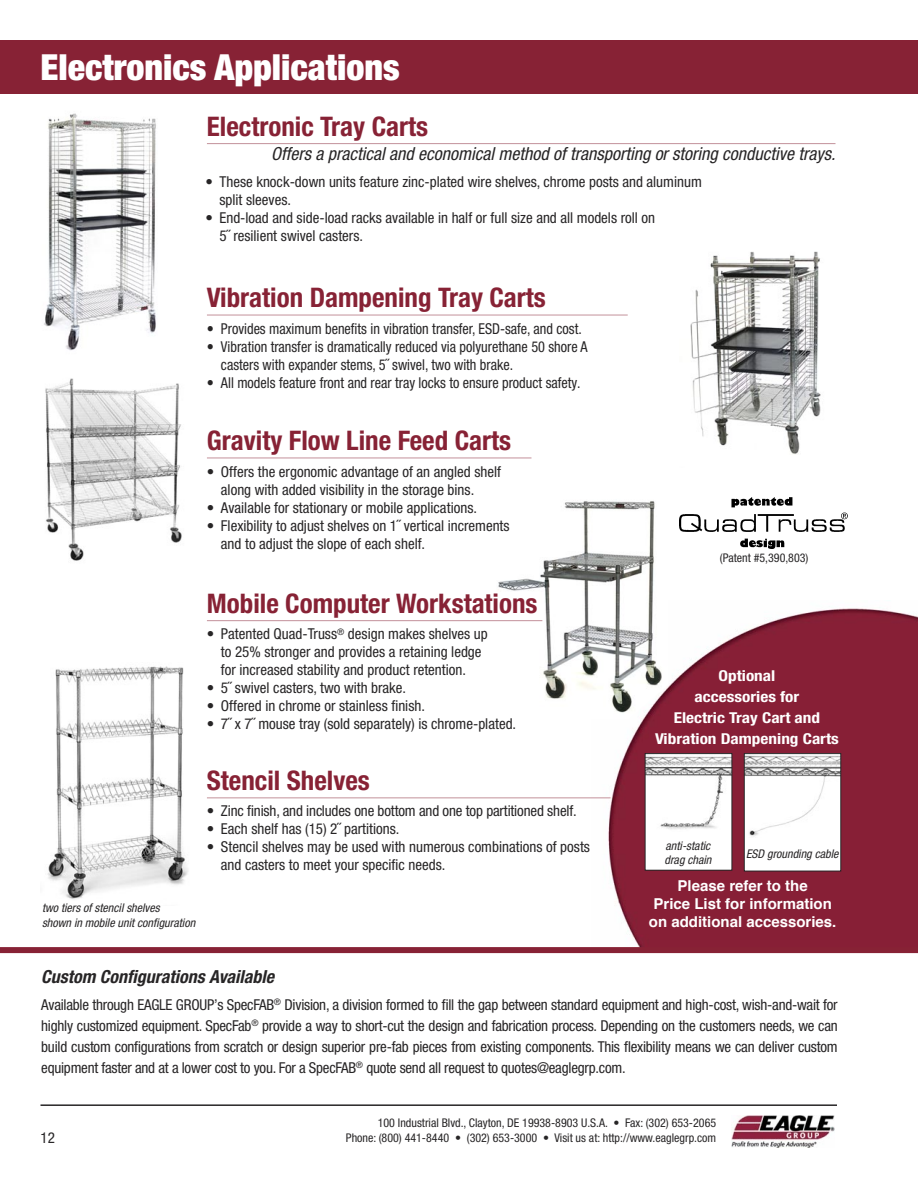
<style>
.page{position:relative;width:918px;height:1188px;background:#fff}
.page>*{position:absolute;margin:0;border:0;box-sizing:border-box;transform-origin:0 0}
.t1{font:900 condensed 36px "Helvetica Neue LT Pro";color:#fff}
.t2{font:700 condensed 27px "Helvetica Neue LT Pro";color:#872235}
.t3{font:italic condensed 18px "Helvetica Neue LT Pro";color:#272526}
.t4{font:italic 700 condensed 18px "Helvetica Neue LT Pro";color:#272526}
.t5{font:condensed 15px/18px "Helvetica Neue LT Pro";color:#272526}
.t6{font:condensed 15px/18px "Helvetica Neue LT Pro";color:#272526;scale:.95 1}
.t7{font:700 condensed 15px "Helvetica Neue LT Pro";color:#fff;scale:1.15 1}
.t8{font:700 15px/18px "Helvetica";color:#fff;text-align:center}
.t9{font:condensed 12px "Helvetica Neue LT Pro";color:#272526}
.t10{font:italic condensed 12px/14.4px "Helvetica Neue LT Pro";color:#272526}
</style>
<div class="page">
<hr style="left:40px;top:1104px;width:797px;height:2px;background:#272526">
<img style="left:731px;top:1115px;width:103px;height:33px">
<img style="left:45px;top:378px;width:137px;height:183px">
<img style="left:591px;top:608px;width:327px;height:339px">
<img style="left:495px;top:501px;width:173px;height:218px">
<div style="left:0;top:40px;width:918px;height:54px;background:#872235"></div>
<img style="left:690px;top:251px;width:131px;height:203px">
<img style="left:47px;top:666px;width:141px;height:233px">
<hr style="left:207px;top:143px;width:629px;height:1px;background:#c3919a">
<hr style="left:207px;top:458px;width:324px;height:1px;background:#c3919a">
<hr style="left:207px;top:620px;width:335px;height:1px;background:#c3919a">
<img style="left:44px;top:113px;width:112px;height:238px">
<div style="left:744px;top:754px;width:97px;height:117px;background:#fff"></div>
<img style="left:746px;top:755px;width:93px;height:82px">
<div style="left:744px;top:753px;width:97px;height:118px;border:1px solid #272526"></div>
<div style="left:645px;top:754px;width:87px;height:116px;background:#fff"></div>
<img style="left:647px;top:755px;width:83px;height:74px">
<div style="left:645px;top:753px;width:87px;height:118px;border:1px solid #272526"></div>
<hr style="left:207px;top:797px;width:404px;height:1px;background:#c3919a">
<img style="left:679px;top:498px;width:169px;height:50px">
<hr style="left:207px;top:315px;width:421px;height:1px;background:#c3919a">
<div style="left:0;top:947px;width:918px;height:6px;background:#872235"></div>
<p class="t1" style="left:41px;top:54px;width:361px">Electronics Applications</p>
<p class="t2" style="left:207px;top:116px;width:223px">Electronic Tray Carts</p>
<p class="t3" style="left:271px;top:147px;width:566px">Offers a practical and economical method of transporting or storing conductive trays.</p>
<p class="t5" style="left:219px;top:175px;width:484px;text-indent:-14px">• These knock-down units feature zinc-plated wire shelves, chrome posts and aluminum split sleeves.</p>
<p class="t5" style="left:205px;top:211px;width:451px">• End-load and side-load racks available in half or full size and all models roll on</p>
<p class="t5" style="left:219px;top:229px;width:145px">5˝ resilient swivel casters.</p>
<p class="t2" style="left:207px;top:288px;width:341px">Vibration Dampening Tray Carts</p>
<p class="t6" style="left:207px;top:321px;width:396px">• Provides maximum benefits in vibration transfer, ESD-safe, and cost.</p>
<p class="t6" style="left:221px;top:339px;width:388px;text-indent:-14px">• Vibration transfer is dramatically reduced via polyurethane 50 shore A casters with expander stems, 5˝ swivel, two with brake.</p>
<p class="t6" style="left:207px;top:375px;width:395px">• All models feature front and rear tray locks to ensure product safety.</p>
<p class="t2" style="left:207px;top:431px;width:306px">Gravity Flow Line Feed Carts</p>
<p class="t5" style="left:221px;top:464px;width:282px;text-indent:-14px">• Offers the ergonomic advantage of an angled shelf along with added visibility in the storage bins.</p>
<p class="t5" style="left:207px;top:500px;width:272px">• Available for stationary or mobile applications.</p>
<p class="t5" style="left:221px;top:518px;width:290px;text-indent:-14px">• Flexibility to adjust shelves on 1˝ vertical increments and to adjust the slope of each shelf.</p>
<p class="t2" style="left:207px;top:593px;width:332px">Mobile Computer Workstations</p>
<p class="t5" style="left:207px;top:626px;width:282px;text-align:center">• Patented Quad-Truss<sup>®</sup> design makes shelves up to 25% stronger and provides a retaining ledge<br>for increased stability and product retention.</p>
<p class="t5" style="left:207px;top:680px;width:201px">• 5˝ swivel casters, two with brake.</p>
<p class="t5" style="left:207px;top:698px;width:220px">• Offered in chrome or stainless finish.</p>
<p class="t5" style="left:207px;top:716px;width:311px">• 7˝ x 7˝ mouse tray (sold separately) is chrome-plated.</p>
<p class="t2" style="left:207px;top:770px;width:164px">Stencil Shelves</p>
<p class="t5" style="left:207px;top:803px;width:371px">• Zinc finish, and includes one bottom and one top partitioned shelf.</p>
<p class="t5" style="left:207px;top:821px;width:194px">• Each shelf has (15) 2˝ partitions.</p>
<p class="t5" style="left:221px;top:839px;width:371px;text-indent:-14px">• Stencil shelves may be used with numerous combinations of posts and casters to meet your specific needs.</p>
<p class="t10" style="left:42px;top:902px;width:155px">two tiers of stencil shelves<br>shown in mobile unit configuration</p>
<p class="t9" style="left:720px;top:553px;width:90px">(Patent #5,390,803)</p>
<p class="t7" style="left:719px;top:670px;width:51px">Optional</p>
<p class="t7" style="left:695px;top:691px;width:93px">accessories for</p>
<p class="t7" style="left:674px;top:712px;width:129px">Electric Tray Cart and</p>
<p class="t7" style="left:655px;top:733px;width:161px">Vibration Dampening Carts</p>
<p class="t10" style="left:666px;top:839px;width:46px">anti-static</p>
<p class="t10" style="left:665px;top:854px;width:48px">drag chain</p>
<p class="t10" style="left:746px;top:847px;width:94px">ESD grounding cable</p>
<p class="t8" style="left:678px;top:878px;width:132px">Please refer to the</p>
<p class="t8" style="left:649px;top:896px;width:189px">Price List for information on additional accessories.</p>
<p class="t4" style="left:41px;top:970px;width:234px">Custom Configurations Available</p>
<p class="t5" style="left:41px;top:995px;width:798px;line-height:21px;text-align:justify">Available through EAGLE GROUP’s SpecFAB<sup>®</sup> Division, a division formed to fill the gap between standard equipment and high-cost, wish-and-wait for highly customized equipment. SpecFab<sup>®</sup> provide a way to short-cut the design and fabrication process. Depending on the customers needs, we can build custom configurations from scratch or design superior pre-fab pieces from existing components. This flexibility means we can deliver custom equipment faster and at a lower cost to you. For a SpecFAB<sup>®</sup> quote send all request to quotes@eaglegrp.com.</p>
<p class="t9" style="left:378px;top:1119px;width:340px">100 Industrial Blvd., Clayton, DE 19938-8903 U.S.A. • Fax: (302) 653-2065</p>
<p class="t5" style="left:40px;top:1130px;width:16px">12</p>
<p class="t9" style="left:346px;top:1134px;width:372px">Phone: (800) 441-8440 • (302) 653-3000 • Visit us at: http://www.eaglegrp.com</p>
</div>
